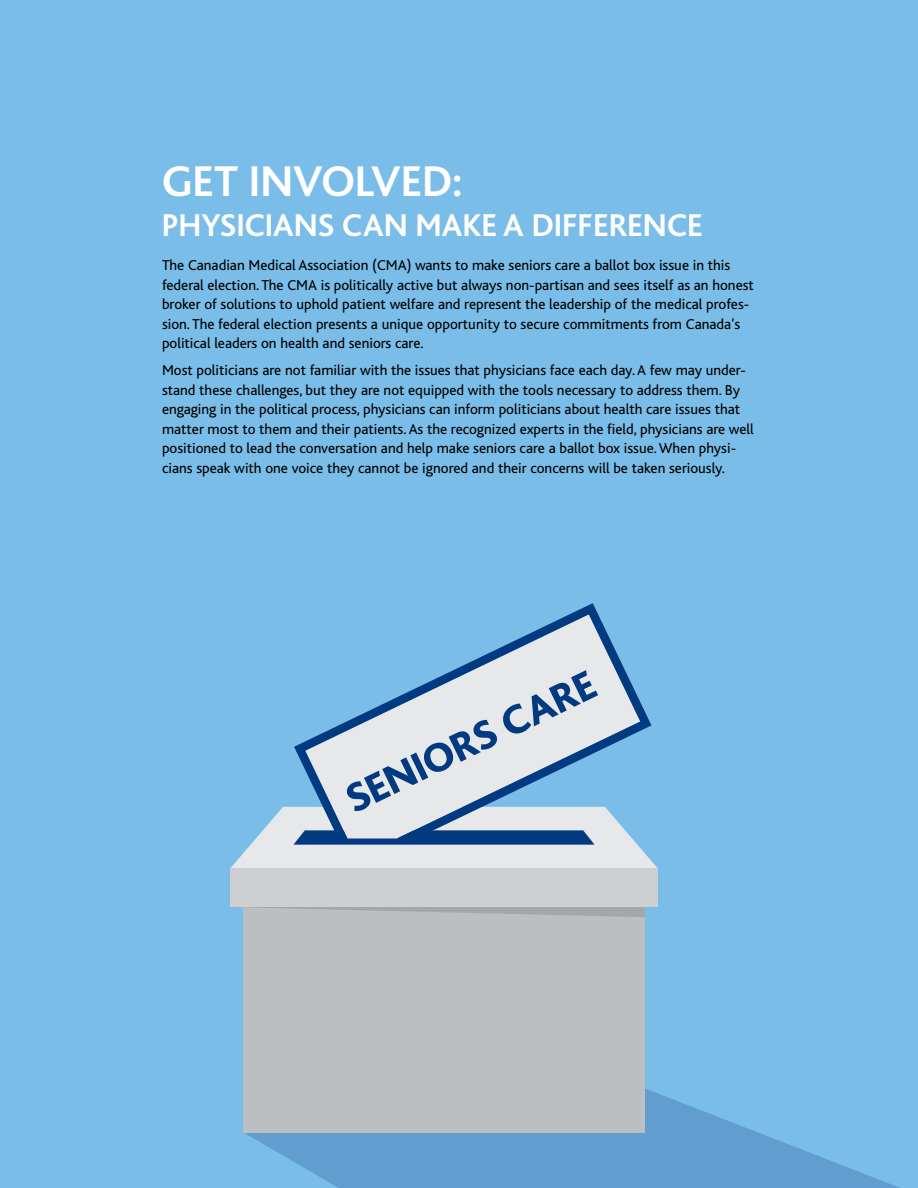
<style>
.page{position:relative;width:918px;height:1188px;background:#79bde8}
.page>*{position:absolute;margin:0;border:0;box-sizing:border-box;transform-origin:0 0}
.t1{font:700 45px "Bliss";color:#fff}
.t2{font:800 42.3px "Bliss";color:#013a81}
.t3{font:700 33px "Bliss";color:#fff}
.t4{font:15px/19.5px "Bliss";color:#000}
</style>
<div class="page">
<svg style="left:243px;top:1088px;width:657px;height:100px;fill:#619dcf"></svg>
<div style="left:243px;top:868px;width:402px;height:264px;background:#bcbfc1"></div>
<svg style="left:243px;top:906px;width:402px;height:11px"></svg>
<svg style="left:230px;top:807px;width:428px;height:61px;background:#b8cbdb"></svg>
<svg style="left:294px;top:603px;width:357px;height:235px"></svg>
<div style="left:230px;top:868px;width:428px;height:38px;background:#cdcfd1"></div>
<h1 class="t1" style="left:162px;top:158px;width:302px">GET INVOLVED:</h1>
<h3 class="t3" style="left:162px;top:208px;width:542px">PHYSICIANS CAN MAKE A DIFFERENCE</h3>
<p class="t4" style="left:162px;top:256px;width:593px">The Canadian Medical Association (CMA) wants to make seniors care a ballot box issue in this federal election. The CMA is politically active but always non-partisan and sees itself as an honest broker of solutions to uphold patient welfare and represent the leadership of the medical profes&shy;sion. The federal election presents a unique opportunity to secure commitments from Canada’s political leaders on health and seniors care.</p>
<p class="t4" style="left:162px;top:361px;width:593px">Most politicians are not familiar with the issues that physicians face each day. A few may under&shy;stand these challenges, but they are not equipped with the tools necessary to address them. By engaging in the political process, physicians can inform politicians about health care issues that matter most to them and their patients. As the recognized experts in the field, physicians are well positioned to lead the conversation and help make seniors care a ballot box issue. When physi&shy;cians speak with one voice they cannot be ignored and their concerns will be taken seriously.</p>
<h2 class="t2" style="left:339px;top:782px;width:274px;rotate:-26deg">SENIORS CARE</h2>
</div>
